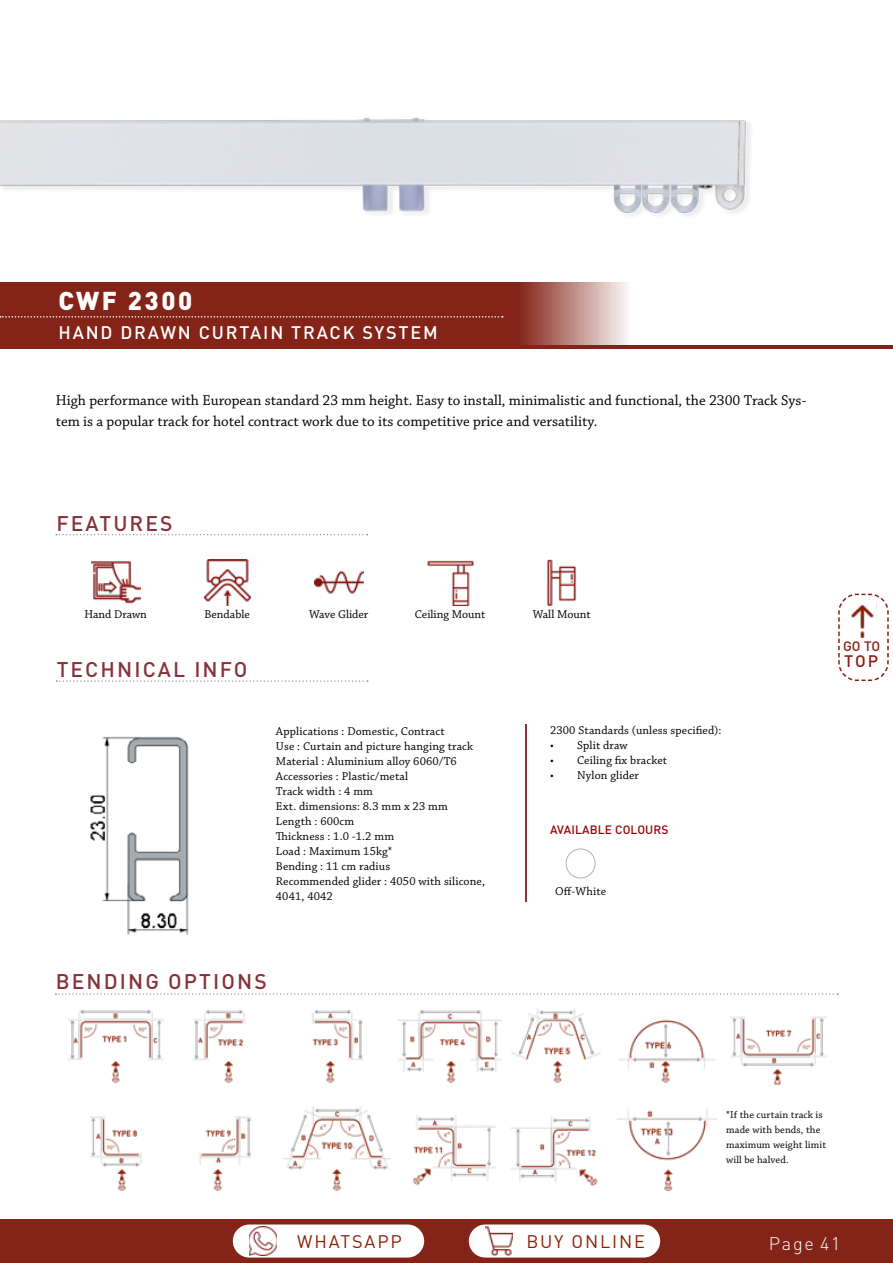
<style>
.page{position:relative;width:893px;height:1263px;background:#fff}
.page>*{position:absolute;margin:0;border:0;box-sizing:border-box;transform-origin:0 0}
.t1{font:900 25.5px "DIN Pro";letter-spacing:.1em;color:#fff}
.t2{font:500 21px "DIN Pro";letter-spacing:.1em;color:#87323a}
.t3{font:500 18px "DIN Pro";letter-spacing:.1em;color:#fff}
.t4{font:18px "DIN Pro";letter-spacing:.1em;color:#8a1f03}
.t5{font:300 18px "DIN Pro";letter-spacing:.1em;color:#fff}
.t6{font:500 16.5px "DIN Pro";color:#8a2012}
.t7{font:15px/21px "Chaparral Pro";color:#000}
.t8{font:500 13.5px "DIN Pro";color:#8a2012}
.t9{font:12px/15px "Chaparral Pro";letter-spacing:.01em;color:#000}
.t10{font:500 12px "DIN Pro";letter-spacing:.01em;color:#9c0006}
.t11{font:10.5px/15px "Chaparral Pro";letter-spacing:.01em;color:#000}
</style>
<div class="page">
<img style="left:90px;top:736px;width:99px;height:199px">
<img style="left:0;top:117px;width:893px;height:229px">
<svg style="left:55px;top:993px;width:783px;height:2px"></svg>
<img style="left:68px;top:1008px;width:759px;height:76px">
<img style="left:90px;top:1107px;width:628px;height:84px">
<img style="left:91px;top:561px;width:49px;height:43px">
<img style="left:314px;top:570px;width:49px;height:24px">
<img style="left:546px;top:559px;width:31px;height:46px">
<img style="left:204px;top:559px;width:46px;height:46px">
<img style="left:427px;top:560px;width:46px;height:45px">
<hr style="left:0;top:346px;width:893px;height:3px;background:#862019">
<svg style="left:56px;top:680px;width:312px;height:2px"></svg>
<svg style="left:56px;top:534px;width:312px;height:1px"></svg>
<hr style="left:525px;top:725px;width:1px;height:177px;background:#87323a">
<div style="left:566px;top:849px;width:29px;height:29px;background:#000;opacity:.75"></div>
<div style="left:566px;top:849px;width:29px;height:29px;background:#fff;border-radius:15px"></div>
<div style="left:566px;top:849px;width:29px;height:29px;border:1px solid #b1bac0;border-radius:50%"></div>
<div style="left:0;top:1218px;width:893px;height:45px;background:#842419"></div>
<div style="left:469px;top:1224px;width:191px;height:33px;background:#fff;border-radius:17px"></div>
<div style="left:233px;top:1224px;width:191px;height:33px;background:#fff;border-radius:17px"></div>
<img style="left:485px;top:1227px;width:28px;height:28px">
<img style="left:249px;top:1227px;width:28px;height:28px">
<svg style="left:838px;top:593px;width:51px;height:88px"></svg>
<img style="left:849px;top:603px;width:28px;height:34px">
<svg style="left:0;top:282px;width:628px;height:64px;background:#8e362c"></svg>
<svg style="left:0;top:316px;width:503px;height:2px"></svg>
<h1 class="t1" style="left:58px;top:284px;width:135px">CWF 2300</h1>
<h3 class="t3" style="left:58px;top:320px;width:381px">HAND DRAWN CURTAIN TRACK SYSTEM</h3>
<p class="t7" style="left:56px;top:390px;width:752px">High performance with European standard 23 mm height. Easy to install, minimalistic and functional, the 2300 Track Sys&shy;tem is a popular track for hotel contract work due to its competitive price and versatility.</p>
<h2 class="t2" style="left:56px;top:509px;width:118px">FEATURES</h2>
<p class="t9" style="left:84px;top:608px;width:64px">Hand Drawn</p>
<p class="t9" style="left:205px;top:608px;width:47px">Bendable</p>
<p class="t9" style="left:309px;top:608px;width:61px">Wave Glider</p>
<p class="t9" style="left:415px;top:608px;width:72px">Ceiling Mount</p>
<p class="t9" style="left:533px;top:608px;width:60px">Wall Mount</p>
<h2 class="t2" style="left:57px;top:655px;width:192px">TECHNICAL INFO</h2>
<p class="t9" style="left:276px;top:724px;width:211px">Applications : Domestic, Contract<br>Use : Curtain and picture hanging track<br>Material : Aluminium alloy 6060/T6<br>Accessories : Plastic/metal<br>Track width : 4 mm<br>Ext. dimensions: 8.3 mm x 23 mm<br>Length : 600cm<br>Thickness : 1.0 -1.2 mm<br>Load : Maximum 15kg*<br>Bending : 11 cm radius<br>Recommended glider : 4050 with silicone,<br>4041, 4042</p>
<p class="t9" style="left:550px;top:723px;width:173px">2300 Standards (unless specified):</p>
<p class="t9" style="left:550px;top:738px;width:79px">• Split draw</p>
<p class="t9" style="left:550px;top:753px;width:119px">• Ceiling fix bracket</p>
<p class="t9" style="left:550px;top:768px;width:90px">• Nylon glider</p>
<p class="t10" style="left:550px;top:821px;width:120px">AVAILABLE COLOURS</p>
<p class="t9" style="left:555px;top:884px;width:53px">Off-White</p>
<h2 class="t2" style="left:56px;top:967px;width:212px">BENDING OPTIONS</h2>
<p class="t8" style="left:843px;top:637px;width:39px">GO TO</p>
<h3 class="t6" style="left:844px;top:650px;width:36px">TOP</h3>
<p class="t11" style="left:726px;top:1107px;width:101px">*If the curtain track is made with bends, the maximum weight limit will be halved.</p>
<h3 class="t4" style="left:297px;top:1229px;width:106px">WHATSAPP</h3>
<h3 class="t4" style="left:526px;top:1229px;width:120px">BUY ONLINE</h3>
<h3 class="t5" style="left:769px;top:1231px;width:73px">Page 41</h3>
</div>
